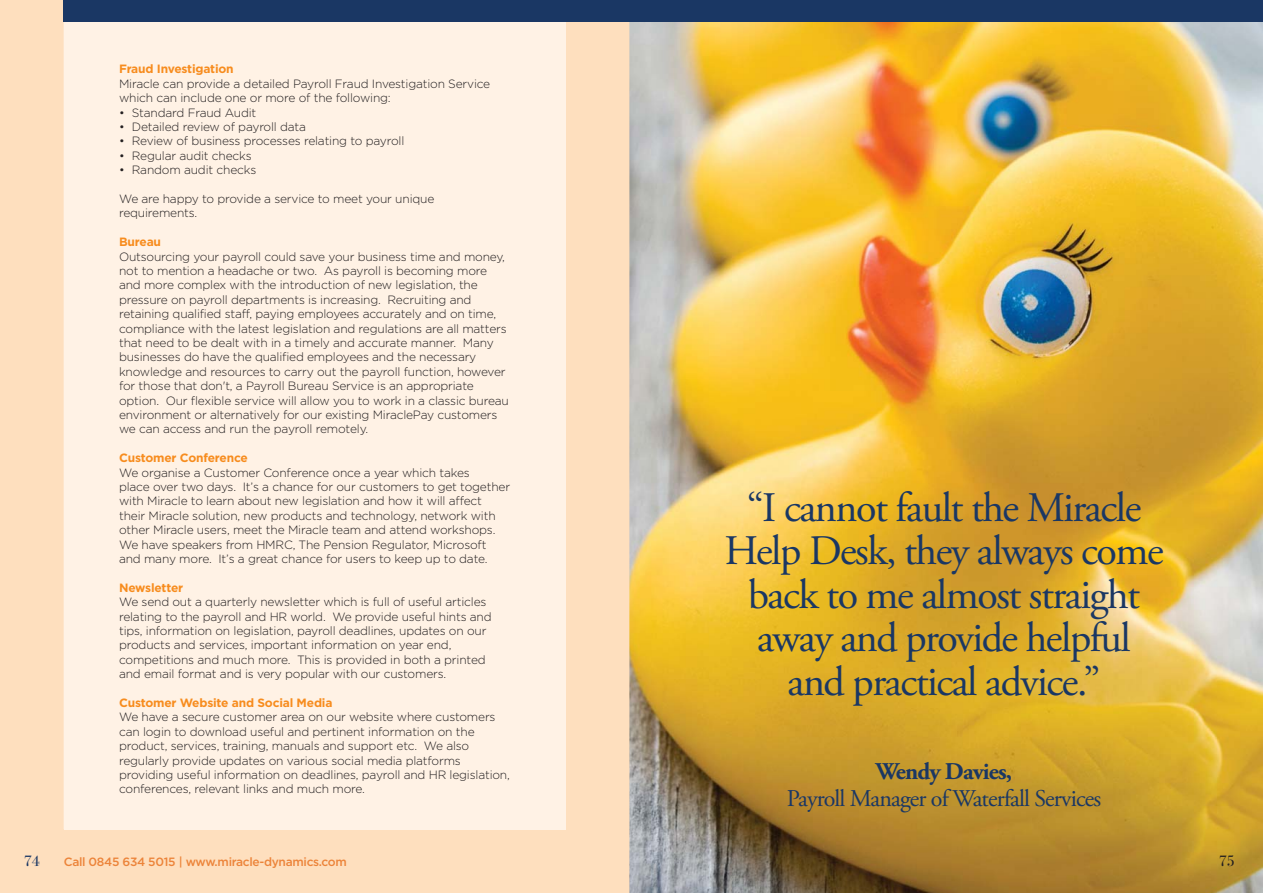
<style>
.page{position:relative;width:1263px;height:893px;background:#fff}
.page>*{position:absolute;margin:0;border:0;box-sizing:border-box;transform-origin:0 0}
.t1{font:42px/43.5px "Adobe Garamond Pro";letter-spacing:-.035em;color:#1a3764;text-align:center}
.t2{font:24px "Adobe Garamond Pro";letter-spacing:-.035em;color:#1a3764}
.t3{font:700 24px "Adobe Garamond Pro";letter-spacing:-.035em;color:#1a3764}
.t4{font:15px "Bodoni Svty Two ITCTT";color:#1a3764}
.t5{font:15px "Bodoni Svty Two ITCTT";color:#231f20}
.t6{font:300 12px/14.4px "Gotham";letter-spacing:-.015em;color:#231f20}
.t7{font:700 12px "Gotham";letter-spacing:-.015em;color:#f78c1e}
.t8{font:500 12px "Gotham";letter-spacing:-.025em;color:#ec843a}
</style>
<div class="page">
<img style="left:629px;top:21px;width:634px;height:872px">
<div style="left:0;top:0;width:629px;height:893px;background:#fedfbe"></div>
<div style="left:64px;top:0;width:502px;height:829px;background:#fff2e5"></div>
<div style="left:64px;top:0;width:1199px;height:21px;background:#1a3764"></div>
<p class="t7" style="left:119px;top:65px;width:116px">Fraud Investigation</p>
<p class="t6" style="left:119px;top:77px;width:373px">Miracle can provide a detailed Payroll Fraud Investigation Service which can include one or more of the following:</p>
<p class="t6" style="left:119px;top:106px;width:139px">• Standard Fraud Audit</p>
<p class="t6" style="left:119px;top:120px;width:189px">• Detailed review of payroll data</p>
<p class="t6" style="left:119px;top:135px;width:287px">• Review of business processes relating to payroll</p>
<p class="t6" style="left:119px;top:149px;width:134px">• Regular audit checks</p>
<p class="t6" style="left:119px;top:164px;width:139px">• Random audit checks</p>
<p class="t6" style="left:119px;top:192px;width:317px">We are happy to provide a service to meet your unique requirements.</p>
<p class="t7" style="left:119px;top:237px;width:43px">Bureau</p>
<p class="t6" style="left:119px;top:250px;width:391px">Outsourcing your payroll could save your business time and money, not to mention a headache or two. As payroll is becoming more and more complex with the introduction of new legislation, the pressure on payroll departments is increasing. Recruiting and retaining qualified staff, paying employees accurately and on time, compliance with the latest legislation and regulations are all matters that need to be dealt with in a timely and accurate manner. Many businesses do have the qualified employees and the necessary knowledge and resources to carry out the payroll function, however for those that don't, a Payroll Bureau Service is an appropriate option. Our flexible service will allow you to work in a classic bureau environment or alternatively for our existing MiraclePay customers we can access and run the payroll remotely.</p>
<p class="t7" style="left:119px;top:453px;width:130px">Customer Conference</p>
<p class="t6" style="left:119px;top:466px;width:393px">We organise a Customer Conference once a year which takes<br>place over two days. It’s a chance for our customers to get together with Miracle to learn about new legislation and how it will affect their Miracle solution, new products and technology, network with other Miracle users, meet the Miracle team and attend workshops.<br>We have speakers from HMRC, The Pension Regulator, Microsoft and many more. It’s a great chance for users to keep up to date.</p>
<p class="t7" style="left:119px;top:583px;width:66px">Newsletter</p>
<p class="t6" style="left:119px;top:596px;width:374px">We send out a quarterly newsletter which is full of useful articles relating to the payroll and HR world. We provide useful hints and tips, information on legislation, payroll deadlines, updates on our products and services, important information on year end, competitions and much more. This is provided in both a printed and email format and is very popular with our customers.</p>
<p class="t7" style="left:119px;top:698px;width:215px">Customer Website and Social Media</p>
<p class="t6" style="left:119px;top:711px;width:392px">We have a secure customer area on our website where customers can login to download useful and pertinent information on the product, services, training, manuals and support etc. We also regularly provide updates on various social media platforms providing useful information on deadlines, payroll and HR legislation, conferences, relevant links and much more.</p>
<h1 class="t1" style="left:724px;top:489px;width:441px">“I cannot fault the Miracle<br>Help Desk, they always come back to me almost straight away and provide helpful and practical advice.”</h1>
<h2 class="t3" style="left:876px;top:761px;width:138px">Wendy Davies,</h2>
<h2 class="t2" style="left:787px;top:788px;width:316px">Payroll Manager of Waterfall Services</h2>
<p class="t4" style="left:24px;top:852px;width:17px">74</p>
<p class="t8" style="left:64px;top:857px;width:285px">Call 0845 634 5015 | www.miracle-dynamics.com</p>
<p class="t5" style="left:1219px;top:852px;width:17px">75</p>
</div>
